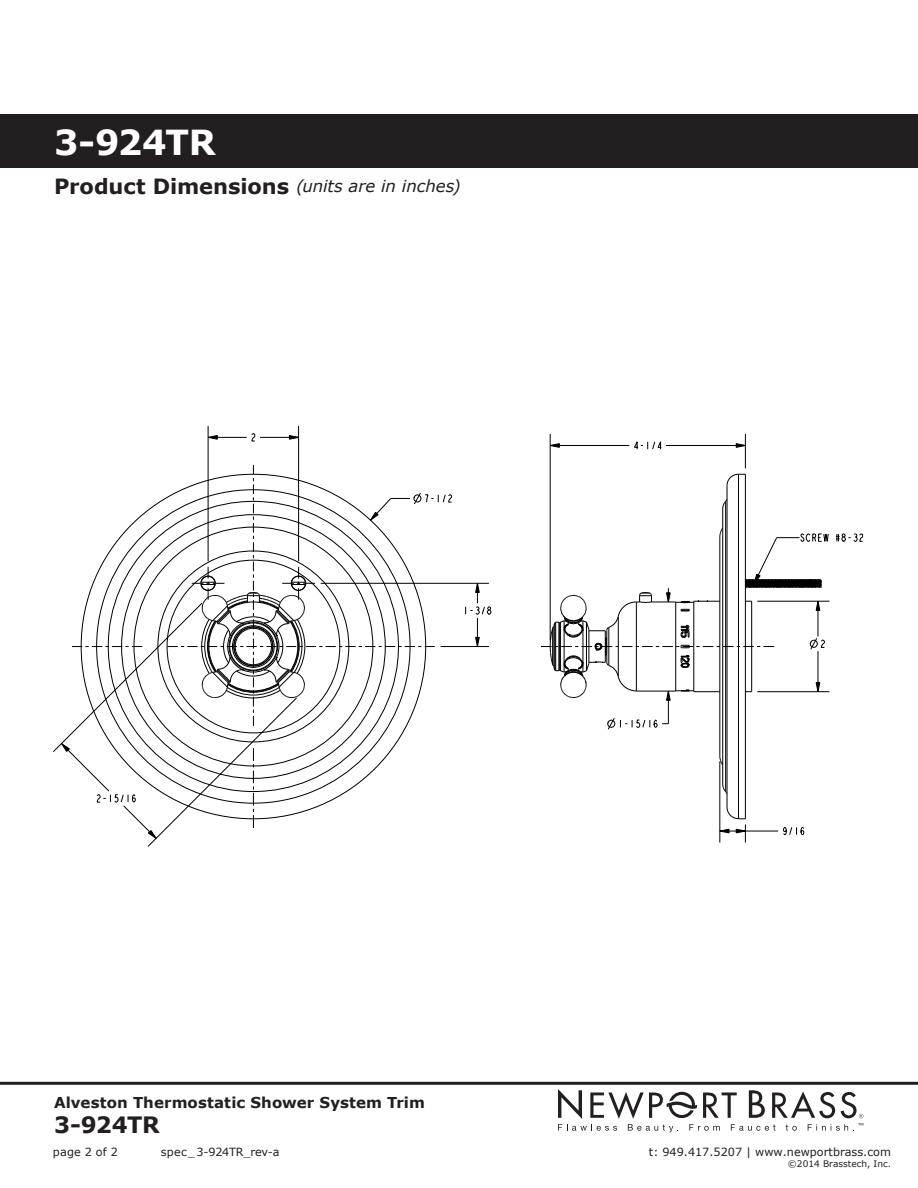
<style>
.page{position:relative;width:918px;height:1188px;background:#fff}
.page>*{position:absolute;margin:0;border:0;box-sizing:border-box;transform-origin:0 0}
.t1{font:700 34.5px "Verdana";letter-spacing:-.02em;color:#fff}
.t2{font:700 22.5px "Verdana";letter-spacing:-.02em;color:#231f20}
.t3{font:italic 16.5px "Verdana";letter-spacing:-.005em;color:#231f20}
.t4{font:700 15px "Verdana";letter-spacing:.005em;color:#231f20}
.t5{font:11.25px "Verdana";color:#231f20}
.t6{font:11.25px "Verdana";letter-spacing:-.02em;color:#231f20}
.t7{font:9px "Verdana";color:#231f20}
.s1{font-weight:700;font-style:normal;font-size:21px}
</style>
<div class="page">
<div style="left:0;top:114px;width:918px;height:54px;background:#231f20"></div>
<hr style="left:0;top:1082px;width:918px;height:3px;background:#231f20">
<svg style="left:783px;top:827px;width:22px;height:9px"></svg>
<svg style="left:251px;top:433px;width:5px;height:9px"></svg>
<svg style="left:289px;top:435px;width:9px;height:5px"></svg>
<svg style="left:209px;top:435px;width:9px;height:5px"></svg>
<svg style="left:634px;top:441px;width:28px;height:9px"></svg>
<svg style="left:736px;top:443px;width:9px;height:5px"></svg>
<svg style="left:551px;top:443px;width:9px;height:5px"></svg>
<svg style="left:836px;top:533px;width:27px;height:9px"></svg>
<hr style="left:725px;top:501px;width:1px;height:291px;background:#000">
<hr style="left:738px;top:474px;width:1px;height:345px;background:#000">
<hr style="left:208px;top:426px;width:1px;height:135px;background:#000">
<hr style="left:441px;top:646px;width:48px;height:1px;background:#000">
<hr style="left:298px;top:426px;width:1px;height:135px;background:#000">
<hr style="left:321px;top:583px;width:168px;height:1px;background:#000">
<hr style="left:260px;top:437px;width:39px;height:1px;background:#000">
<hr style="left:208px;top:437px;width:39px;height:1px;background:#000">
<svg style="left:465px;top:583px;width:27px;height:64px"></svg>
<hr style="left:720px;top:831px;width:58px;height:1px;background:#000">
<hr style="left:550px;top:434px;width:1px;height:207px;background:#000">
<svg style="left:607px;top:717px;width:61px;height:13px"></svg>
<hr style="left:668px;top:691px;width:1px;height:33px;background:#000">
<hr style="left:720px;top:761px;width:1px;height:82px;background:#000">
<hr style="left:745px;top:434px;width:1px;height:34px;background:#000">
<hr style="left:666px;top:445px;width:79px;height:1px;background:#000">
<hr style="left:550px;top:445px;width:79px;height:1px;background:#000">
<hr style="left:719px;top:537px;width:1px;height:219px;background:#000">
<hr style="left:722px;top:509px;width:1px;height:275px;background:#000">
<hr style="left:727px;top:486px;width:1px;height:321px;background:#000">
<hr style="left:745px;top:474px;width:1px;height:345px;background:#000">
<svg style="left:53px;top:465px;width:400px;height:382px"></svg>
<svg style="left:719px;top:756px;width:5px;height:10px"></svg>
<svg style="left:719px;top:806px;width:27px;height:37px"></svg>
<svg style="left:722px;top:784px;width:6px;height:10px"></svg>
<svg style="left:726px;top:473px;width:19px;height:14px"></svg>
<svg style="left:722px;top:499px;width:6px;height:10px"></svg>
<svg style="left:541px;top:527px;width:288px;height:174px"></svg>
<svg style="left:558px;top:1089px;width:305px;height:43px"></svg>
<h1 class="t1" style="left:54px;top:121px;width:163px">3-924TR</h1>
<h3 class="t3" style="left:54px;top:176px;width:408px"><span class="s1">Product Dimensions</span> (units are in inches)</h3>
<h3 class="t4" style="left:54px;top:1093px;width:372px">Alveston Thermostatic Shower System Trim</h3>
<h2 class="t2" style="left:54px;top:1111px;width:107px">3-924TR</h2>
<p class="t5" style="left:53px;top:1144px;width:67px">page 2 of 2</p>
<p class="t6" style="left:161px;top:1144px;width:120px">spec_ 3-924TR_rev-a</p>
<p class="t5" style="left:649px;top:1144px;width:244px">t: 949.417.5207 | www.newportbrass.com</p>
<p class="t7" style="left:788px;top:1158px;width:105px">©2014 Brasstech, Inc.</p>
</div>
